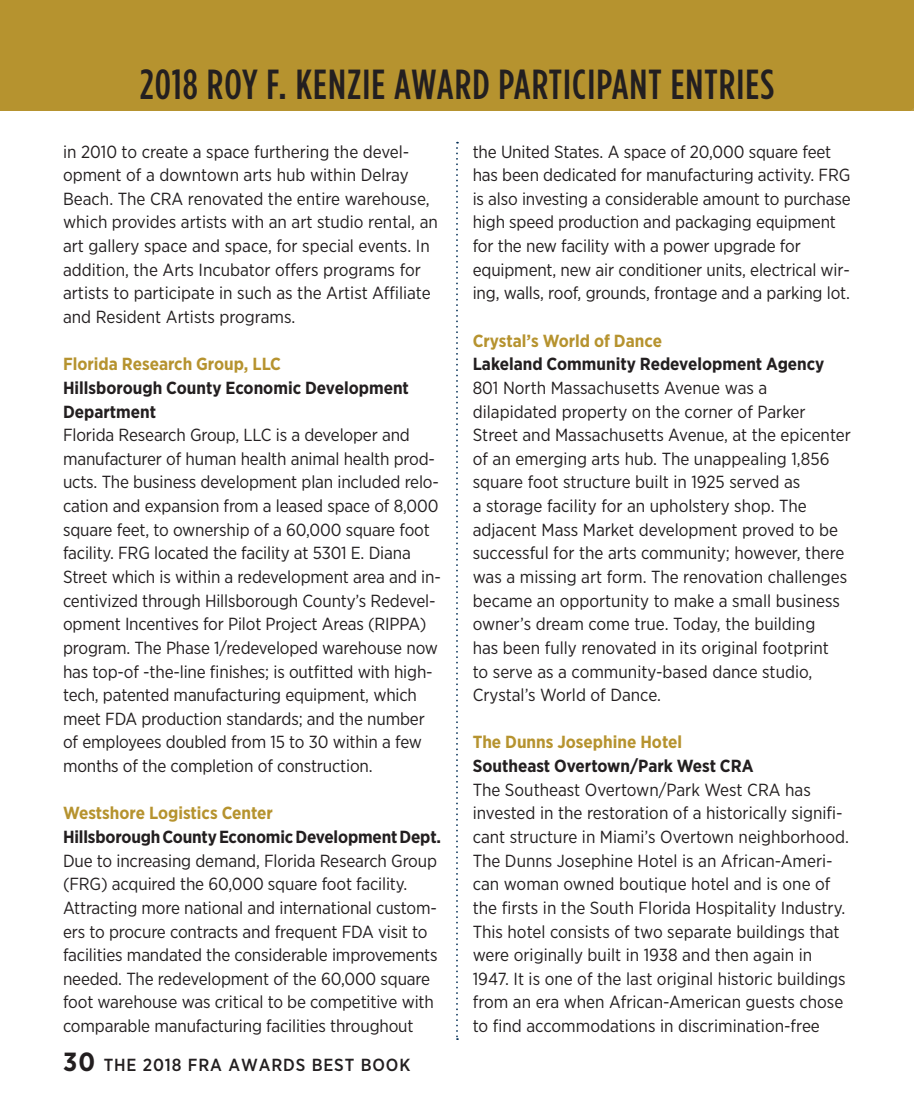
<style>
.page{position:relative;width:914px;height:1103px;background:#fff}
.page>*{position:absolute;margin:0;border:0;box-sizing:border-box;transform-origin:0 0}
.t1{font:500 42px "Gotham Condensed";letter-spacing:.025em;color:#231f20}
.t2{font:17.5px/23.6px "Gotham Narrow";letter-spacing:-.01em;color:#231f20}
.t3{font:700 17.5px/23.6px "Gotham Narrow";color:#231f20}
.t4{font:700 17.5px "Gotham Narrow";color:#b6932f}
.t5{font:500 17.5px "Gotham Narrow";letter-spacing:.05em;color:#231f20}
.s1{font-weight:700;font-size:26.25px}
</style>
<div class="page">
<svg style="left:456px;top:142px;width:2px;height:898px"></svg>
<div style="left:0;top:0;width:914px;height:111px;background:#b6932f"></div>
<h1 class="t1" style="left:140px;top:60px;width:635px">2018 ROY F. KENZIE AWARD PARTICIPANT ENTRIES</h1>
<p class="t2" style="left:63px;top:139px;width:376px">in 2010 to create a space furthering the devel&shy;opment of a downtown arts hub within Delray Beach. The CRA renovated the entire warehouse, which provides artists with an art studio rental, an art gallery space and space, for special events. In addition, the Arts Incubator offers programs for artists to participate in such as the Artist Affiliate and Resident Artists programs.</p>
<p class="t4" style="left:63px;top:353px;width:219px">Florida Research Group, LLC</p>
<p class="t3" style="left:63px;top:376px;width:347px">Hillsborough County Economic Development<br>Department</p>
<p class="t2" style="left:63px;top:423px;width:379px">Florida Research Group, LLC is a developer and manufacturer of human health animal health prod&shy;ucts. The business development plan included relo&shy;cation and expansion from a leased space of 8,000 square feet, to ownership of a 60,000 square foot facility. FRG located the facility at 5301 E. Diana Street which is within a redevelopment area and in&shy;centivized through Hillsborough County’s Redevel&shy;opment Incentives for Pilot Project Areas (RIPPA) program. The Phase 1/redeveloped warehouse now has top-of -the-line finishes; is outfitted with high&shy;tech, patented manufacturing equipment, which meet FDA production standards; and the number of employees doubled from 15 to 30 within a few months of the completion of construction.</p>
<p class="t4" style="left:63px;top:802px;width:211px">Westshore Logistics Center</p>
<p class="t3" style="left:63px;top:825px;width:379px">Hillsborough County Economic Development Dept.</p>
<p class="t2" style="left:63px;top:848px;width:376px">Due to increasing demand, Florida Research Group (FRG) acquired the 60,000 square foot facility.<br>Attracting more national and international custom&shy;ers to procure contracts and frequent FDA visit to facilities mandated the considerable improvements needed. The redevelopment of the 60,000 square foot warehouse was critical to be competitive with comparable manufacturing facilities throughout</p>
<p class="t5" style="left:63px;top:1054px;width:349px"><span class="s1">30</span> THE 2018 FRA AWARDS BEST BOOK</p>
<p class="t2" style="left:472px;top:139px;width:379px">the United States. A space of 20,000 square feet has been dedicated for manufacturing activity. FRG is also investing a considerable amount to purchase high speed production and packaging equipment for the new facility with a power upgrade for equipment, new air conditioner units, electrical wir&shy;ing, walls, roof, grounds, frontage and a parking lot.</p>
<p class="t4" style="left:472px;top:329px;width:191px">Crystal’s World of Dance</p>
<p class="t3" style="left:472px;top:352px;width:353px">Lakeland Community Redevelopment Agency</p>
<p class="t2" style="left:472px;top:375px;width:380px">801 North Massachusetts Avenue was a dilapidated property on the corner of Parker Street and Massachusetts Avenue, at the epicenter of an emerging arts hub. The unappealing 1,856 square foot structure built in 1925 served as<br>a storage facility for an upholstery shop. The adjacent Mass Market development proved to be successful for the arts community; however, there was a missing art form. The renovation challenges became an opportunity to make a small business owner’s dream come true. Today, the building<br>has been fully renovated in its original footprint<br>to serve as a community-based dance studio, Crystal’s World of Dance.</p>
<p class="t4" style="left:472px;top:731px;width:211px">The Dunns Josephine Hotel</p>
<p class="t3" style="left:472px;top:754px;width:282px">Southeast Overtown/Park West CRA</p>
<p class="t2" style="left:472px;top:777px;width:378px">The Southeast Overtown/Park West CRA has invested in the restoration of a historically signifi&shy;cant structure in Miami’s Overtown neighborhood.<br>The Dunns Josephine Hotel is an African-Ameri&shy;can woman owned boutique hotel and is one of the firsts in the South Florida Hospitality Industry.<br>This hotel consists of two separate buildings that were originally built in 1938 and then again in 1947. It is one of the last original historic buildings from an era when African-American guests chose to find accommodations in discrimination-free</p>
</div>
